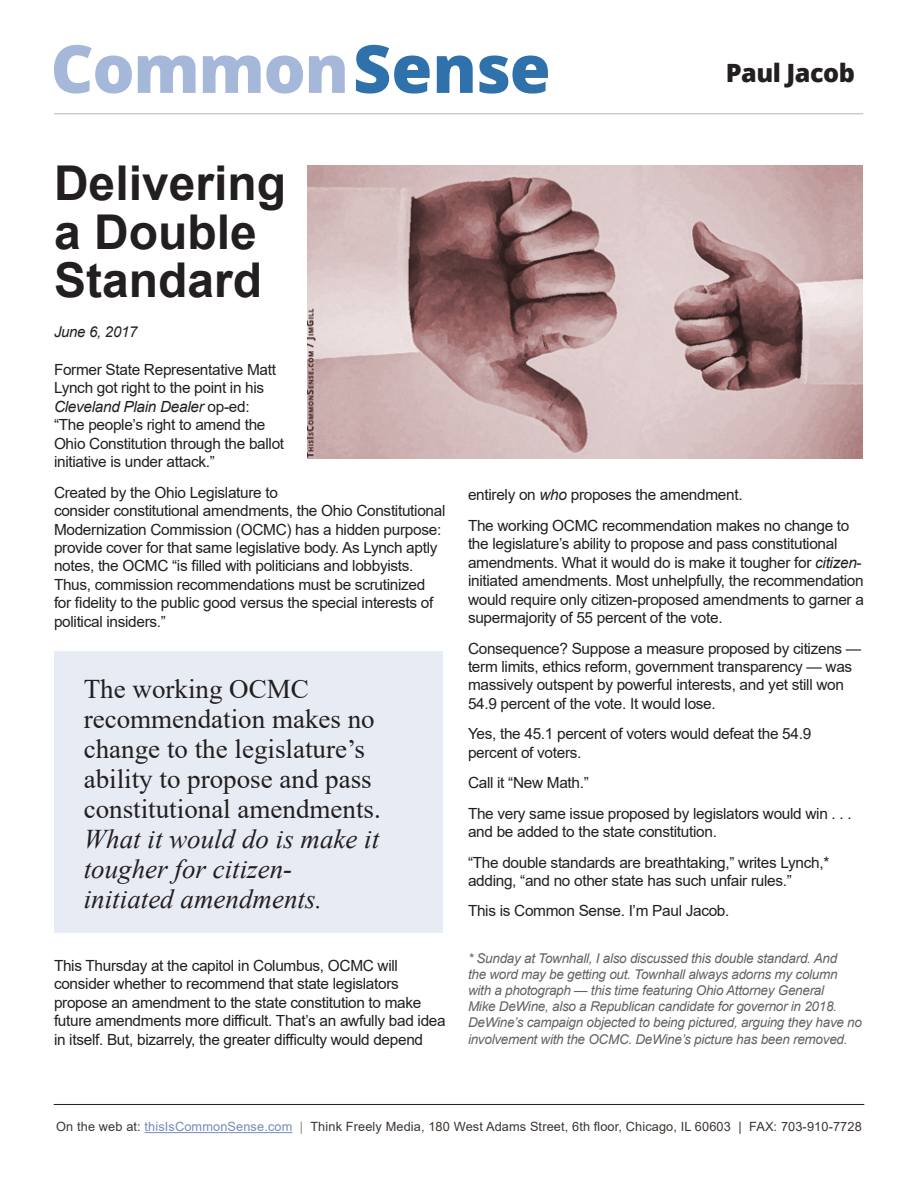
<style>
.page{position:relative;width:918px;height:1188px;background:#fff}
.page>*{position:absolute;margin:0;border:0;box-sizing:border-box;transform-origin:0 0}
.t1{font:800 66.45px "Open Sans";letter-spacing:-.02em;color:#a6b8d9}
.t2{font:700 48px/48.6px "Arial";color:#231f20}
.t3{font:27px/30px "Times New Roman";color:#231f20}
.t4{font:800 25.2px "Open Sans";letter-spacing:-.02em;color:#231f20}
.t5{font:15.3px/18.5px "Arial";letter-spacing:-.02em;color:#231f20}
.t6{font:italic 15px "Arial";letter-spacing:-.02em;color:#231f20}
.t7{font:italic 13.5px/16.2px "Arial";letter-spacing:-.02em;color:#636366}
.t8{font:12.75px "Arial";letter-spacing:.01em;color:#3b3532}
.s1{color:#2f71ab}
.s2{font-style:italic}
.s3{color:#738cbd}
.s4{color:#808285}
</style>
<div class="page">
<hr style="left:145px;top:1132px;width:148px;height:1px;background:#738cbd">
<img style="left:308px;top:165px;width:555px;height:293px">
<hr style="left:54px;top:1104px;width:810px;height:1px;background:#231f20">
<div style="left:54px;top:652px;width:388px;height:281px;background:#e7ebf4"></div>
<hr style="left:54px;top:114px;width:809px;height:1px;background:#b6b6b4">
<p class="t1" style="left:51px;top:18px;width:502px">Common<span class="s1">Sense</span></p>
<p class="t4" style="left:726px;top:54px;width:131px">Paul Jacob</p>
<p class="t2" style="left:54px;top:160px;width:234px">Delivering a Double<br>Standard</p>
<p class="t6" style="left:54px;top:322px;width:85px">June 6, 2017</p>
<p class="t5" style="left:54px;top:360px;width:232px">Former State Representative Matt<br>Lynch got right to the point in his<br><span class="s2">Cleveland Plain Dealer</span> op-ed:<br>“The people’s right to amend the<br>Ohio Constitution through the ballot initiative is under attack.”</p>
<p class="t5" style="left:54px;top:483px;width:393px">Created by the Ohio Legislature to<br>consider constitutional amendments, the Ohio Constitutional Modernization Commission (OCMC) has a hidden purpose: provide cover for that same legislative body. As Lynch aptly notes, the OCMC “is filled with politicians and lobbyists.<br>Thus, commission recommendations must be scrutinized for fidelity to the public good versus the special interests of political insiders.”</p>
<p class="t3" style="left:84px;top:673px;width:298px">The working OCMC recommendation makes no change to the legislature’s ability to propose and pass constitutional amendments.<br><span class="s2">What it would do is make it tougher for citizen&shy;initiated amendments.</span></p>
<p class="t5" style="left:54px;top:956px;width:393px">This Thursday at the capitol in Columbus, OCMC will consider whether to recommend that state legislators propose an amendment to the state constitution to make future amendments more difficult. That’s an awfully bad idea in itself. But, bizarrely, the greater difficulty would depend</p>
<p class="t5" style="left:468px;top:486px;width:276px">entirely on <span class="s2">who</span> proposes the amendment.</p>
<p class="t5" style="left:468px;top:516px;width:397px">The working OCMC recommendation makes no change to the legislature’s ability to propose and pass constitutional amendments. What it would do is make it tougher for <span class="s2">citizen&shy;</span>initiated amendments. Most unhelpfully, the recommendation would require only citizen-proposed amendments to garner a supermajority of 55 percent of the vote.</p>
<p class="t5" style="left:468px;top:639px;width:395px">Consequence? Suppose a measure proposed by citizens — term limits, ethics reform, government transparency — was massively outspent by powerful interests, and yet still won 54.9 percent of the vote. It would lose.</p>
<p class="t5" style="left:468px;top:725px;width:345px">Yes, the 45.1 percent of voters would defeat the 54.9 percent of voters.</p>
<p class="t5" style="left:468px;top:774px;width:122px">Call it “New Math.”</p>
<p class="t5" style="left:468px;top:804px;width:385px">The very same issue proposed by legislators would win . . . and be added to the state constitution.</p>
<p class="t5" style="left:468px;top:853px;width:363px">“The double standards are breathtaking,” writes Lynch,* adding, “and no other state has such unfair rules.”</p>
<p class="t5" style="left:468px;top:902px;width:263px">This is Common Sense. I’m Paul Jacob.</p>
<p class="t7" style="left:468px;top:950px;width:396px">* Sunday at Townhall, I also discussed this double standard. And<br>the word may be getting out. Townhall always adorns my column with a photograph — this time featuring Ohio Attorney General<br>Mike DeWine, also a Republican candidate for governor in 2018.<br>DeWine’s campaign objected to being pictured, arguing they have no involvement with the OCMC. DeWine’s picture has been removed.</p>
<p class="t8" style="left:56px;top:1118px;width:807px">On the web at: <span class="s3">thisIsCommonSense.com</span> <span class="s4">|</span> Think Freely Media, 180 West Adams Street, 6th floor, Chicago, IL 60603 | FAX: 703-910-7728</p>
</div>
